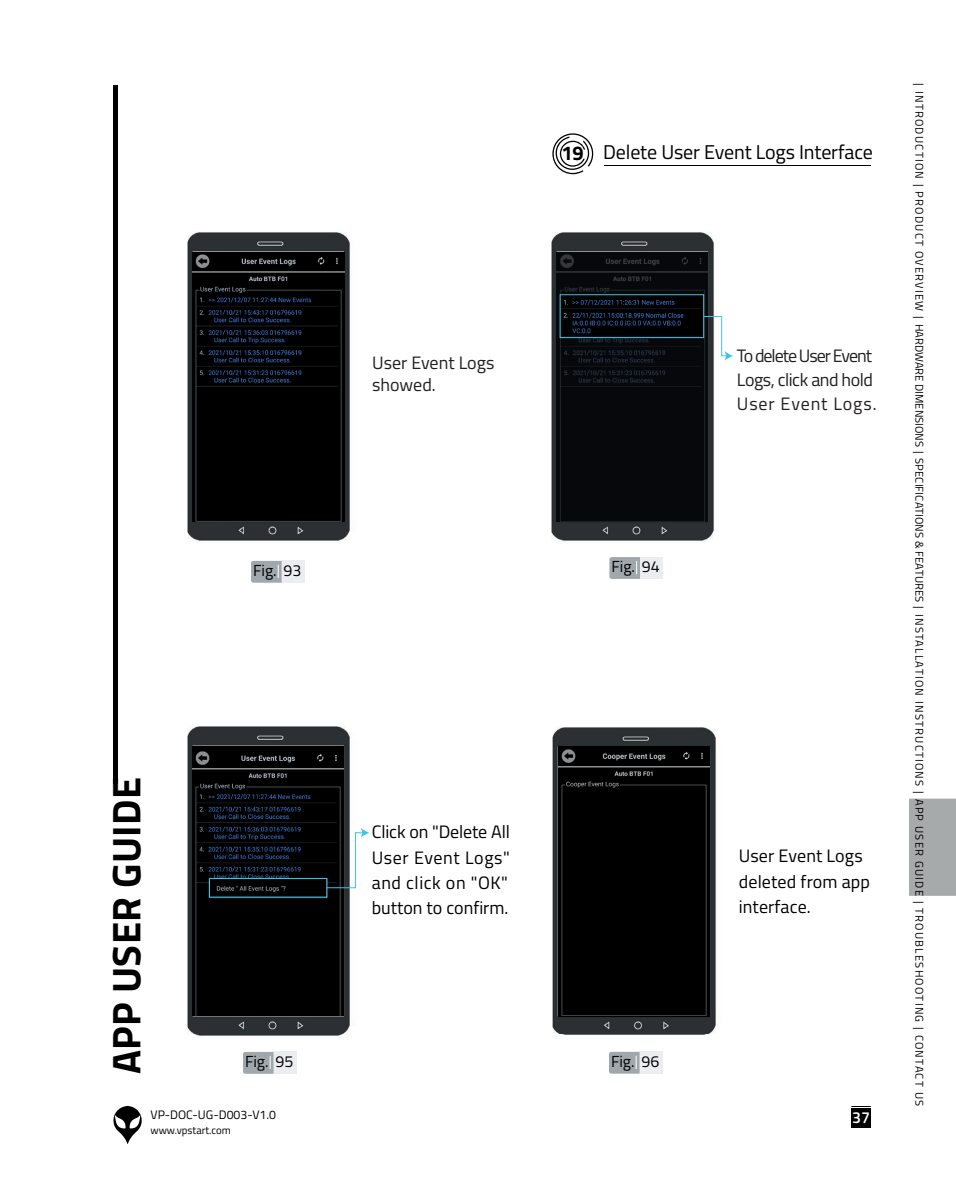
<style>
.page{position:relative;width:956px;height:1191px;background:#fff}
.page>*{position:absolute;margin:0;border:0;box-sizing:border-box;transform-origin:0 0}
.t1{font:700 40px "Titillium Web";letter-spacing:.01em;color:#000001}
.t2{font:20px "Titillium";letter-spacing:-.01em;color:#000001}
.t3{font:18px/25.4px "Titillium";letter-spacing:.005em;color:#000001;text-align:justify}
.t4{font:18px/24px "Titillium";letter-spacing:-.025em;color:#231f20}
.t5{font:18px/22px "Titillium";letter-spacing:-.005em;color:#231f20}
.t6{font:16px "Titillium";color:#000001}
.t7{font:16px "Titillium Semibold Upright";color:#fff}
.t8{font:12.2px "Titillium Web";color:#000001}
.t9{font:11.2px "Titillium";letter-spacing:.105em;color:#000001}
.t10{font:10.8px "Titillium Web";color:#000001}
.s1{font-family:"Titillium Web";font-weight:700}
</style>
<div class="page">
<div style="left:851px;top:1108px;width:19px;height:19px;background:#000001"></div>
<svg style="left:851px;top:1106px;width:19px;height:1px"></svg>
<div style="left:909px;top:798px;width:46px;height:98px;background:#a7aaaa"></div>
<img style="left:251px;top:561px;width:53px;height:22px">
<svg style="left:278px;top:565px;width:1px;height:13px"></svg>
<img style="left:609px;top:557px;width:53px;height:22px">
<svg style="left:636px;top:561px;width:1px;height:13px"></svg>
<img style="left:243px;top:1052px;width:53px;height:21px">
<svg style="left:270px;top:1055px;width:1px;height:14px"></svg>
<img style="left:609px;top:1051px;width:53px;height:22px">
<svg style="left:635px;top:1055px;width:1px;height:14px"></svg>
<div style="left:113px;top:85px;width:5px;height:698px;background:#000001"></div>
<svg style="left:113px;top:1106px;width:29px;height:38px"></svg>
<img style="left:551px;top:232px;width:163px;height:309px">
<img style="left:556px;top:252px;width:151px;height:269px">
<img style="left:187px;top:232px;width:163px;height:309px">
<img style="left:193px;top:252px;width:151px;height:269px">
<img style="left:561px;top:296px;width:141px;height:40px">
<svg style="left:552px;top:133px;width:41px;height:41px"></svg>
<hr style="left:604px;top:165px;width:266px;height:1px;background:#000001">
<div style="left:559px;top:294px;width:145px;height:44px;border:1px solid #3dc4e7"></div>
<svg style="left:702px;top:315px;width:31px;height:45px"></svg>
<img style="left:187px;top:726px;width:169px;height:310px">
<img style="left:193px;top:746px;width:151px;height:270px">
<div style="left:209px;top:878px;width:118px;height:19px;border:1px solid #3dc4e7"></div>
<svg style="left:326px;top:828px;width:43px;height:60px"></svg>
<img style="left:552px;top:727px;width:164px;height:307px">
<img style="left:562px;top:1034px;width:144px;height:1px">
<div style="left:558px;top:746px;width:151px;height:270px;background:#000001"></div>
<h2 class="t2" style="left:561px;top:137px;width:313px"><span class="s1">19</span> Delete User Event Logs Interface</h2>
<h3 class="t5" style="left:372px;top:351px;width:124px">User Event Logs showed.</h3>
<h3 class="t4" style="left:736px;top:343px;width:141px">To delete User Event<br>Logs, click and hold<br>User Event Logs.</h3>
<h3 class="t6" style="left:253px;top:559px;width:50px">Fig. 93</h3>
<h3 class="t6" style="left:611px;top:555px;width:50px">Fig. 94</h3>
<h1 class="t1" style="left:96px;top:1074px;width:299px;rotate:-90deg">APP USER GUIDE</h1>
<h3 class="t3" style="left:372px;top:818px;width:140px">Click on "Delete All User Event Logs" and click on "OK" button to confirm.</h3>
<h3 class="t6" style="left:245px;top:1050px;width:50px">Fig. 95</h3>
<h3 class="t6" style="left:611px;top:1049px;width:50px">Fig. 96</h3>
<p class="t8" style="left:150px;top:1105px;width:127px">VP-DOC-UG-D003-V1.0</p>
<p class="t10" style="left:150px;top:1122px;width:82px">www.vpstart.com</p>
<h3 class="t3" style="left:738px;top:842px;width:133px;text-align:left">User Event Logs deleted from app interface.</h3>
<h3 class="t7" style="left:851px;top:1104px;width:19px">37</h3>
<p class="t9" style="left:927px;top:83px;width:1024px;rotate:90deg">| INTRODUCTION | PRODUCT OVERVIEW | HARDWARE DIMENSIONS | SPECIFICATIONS &amp; FEATURES | INSTALLATION INSTRUCTIONS | APP USER GUIDE | TROUBLESHOOTING | CONTACT US</p>
</div>
